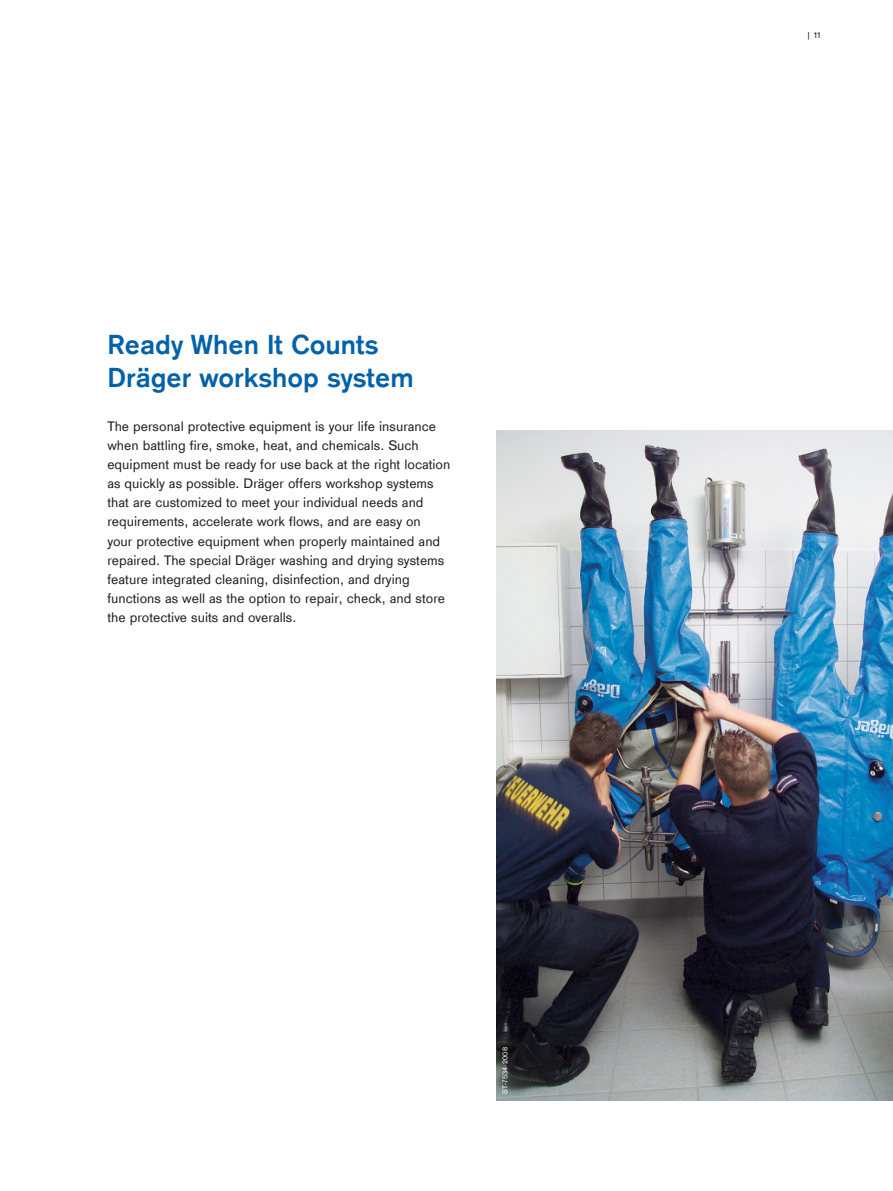
<style>
.page{position:relative;width:893px;height:1191px;background:#fff}
.page>*{position:absolute;margin:0;border:0;box-sizing:border-box;transform-origin:0 0}
.Hauptüberschrift{font:700 28.5px "Draeger Sans Global";color:#0161aa}
.Fließ_DraeSansReg_9{font:14.25px/19.2px "Draeger Sans Global";color:#231f20}
.Paginierung{font:9px "Draeger Sans Global";color:#231f20}
.Bildnummer_Weiß{font:7.5px "Draeger Sans Global";letter-spacing:.025em;color:#fff}
</style>
<div class="page">
<img style="left:496px;top:431px;width:397px;height:669px">
<p class="Hauptüberschrift" style="left:107px;top:327px;width:273px">Ready When It Counts</p>
<p class="Hauptüberschrift" style="left:107px;top:360px;width:308px">Dräger workshop system</p>
<p class="Fließ_DraeSansReg_9" style="left:107px;top:416px;width:345px">The personal protective equipment is your life insurance when battling fire, smoke, heat, and chemicals. Such equipment must be ready for use back at the right location as quickly as possible. Dräger offers workshop systems that are customized to meet your individual needs and requirements, accelerate work flows, and are easy on<br>your protective equipment when properly maintained and repaired. The special Dräger washing and drying systems feature integrated cleaning, disinfection, and drying functions as well as the option to repair, check, and store the protective suits and overalls.</p>
<p class="Bildnummer_Weiß" style="left:500px;top:1094px;width:48px;rotate:-90deg">ST-7534-2008</p>
<p class="Paginierung" style="left:806px;top:30px;width:16px">| 11</p>
</div>
